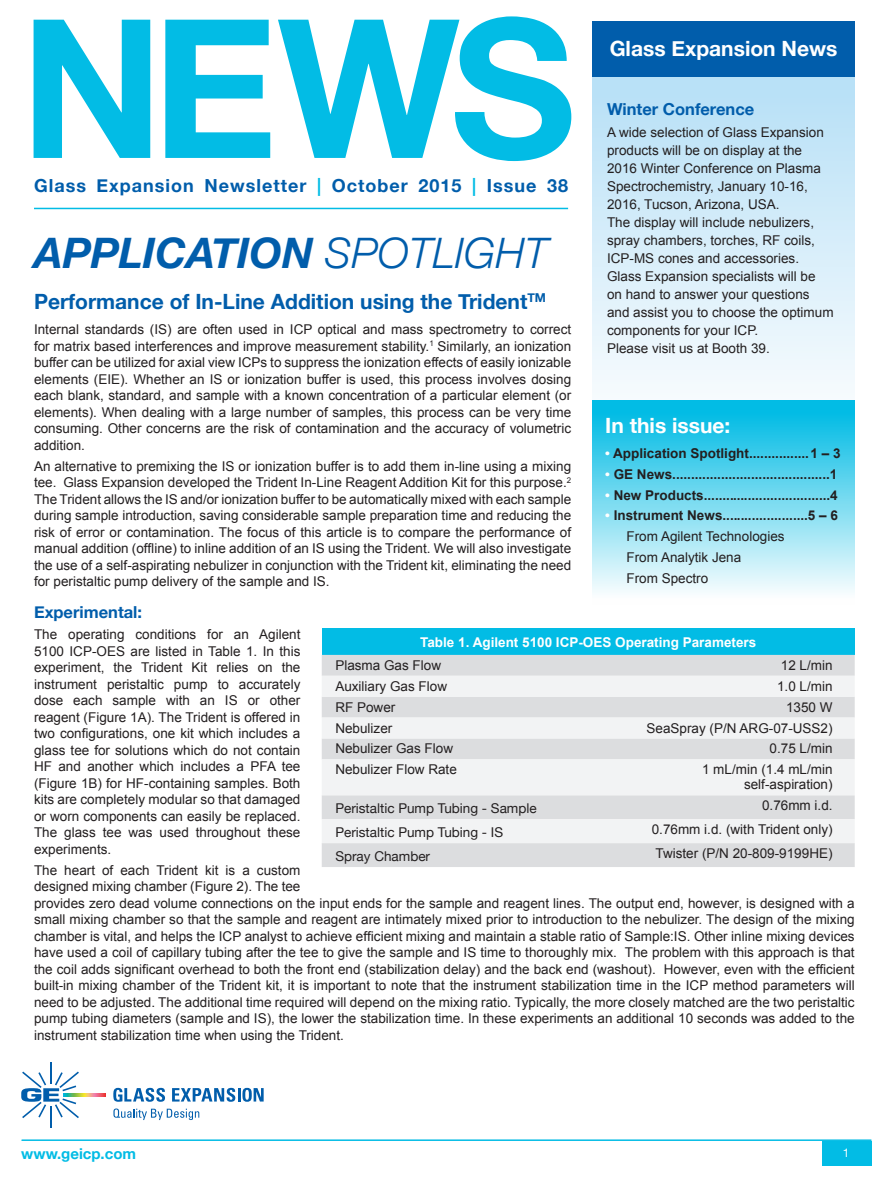
<style>
.page{position:relative;width:893px;height:1187px;background:#fff}
.page>*{position:absolute;margin:0;border:0;box-sizing:border-box;transform-origin:0 0}
.t1{font:700 193.5px "Helvetica Neue";color:#02bce5}
.t2{font:italic 700 42px "Helvetica Neue";color:#015dab}
.t3{font:700 21px "Helvetica Neue";color:#015dab}
.t4{font:700 21px "Helvetica Neue";color:#fff}
.t5{font:700 18px "Helvetica Neue";letter-spacing:.055em;color:#015dab}
.t6{font:700 16.5px "Helvetica Neue";color:#015dab}
.t7{font:700 15px "Helvetica Neue";color:#02bce5}
.t8{font:13.5px/16.5px "Arial";color:#231f20;text-align:justify}
.t9{font:700 13.5px "Arial";color:#231f20}
.t10{font:13.5px "Helvetica Neue";color:#231f20}
.t11{font:700 13.5px "Arial";color:#fff}
.t12{font:12px "Helvetica Neue";color:#fff}
.s1{color:#02bce5}
.s2{font-weight:300}
.s3{color:#fff}
.s4{font-weight:700;color:#fff}
.s5{font-weight:700}
</style>
<div class="page">
<div style="left:822px;top:1140px;width:50px;height:25px;background:#02bce5"></div>
<svg style="left:592px;top:76px;width:263px;height:314px;background:#d4ecf9"></svg>
<svg style="left:79px;top:1093px;width:27px;height:3px"></svg>
<svg style="left:113px;top:1087px;width:52px;height:14px"></svg>
<svg style="left:172px;top:1087px;width:63px;height:14px"></svg>
<hr style="left:238px;top:1087px;width:3px;height:14px;background:#015dab">
<svg style="left:242px;top:1087px;width:22px;height:14px"></svg>
<svg style="left:113px;top:1108px;width:86px;height:11px"></svg>
<svg style="left:21px;top:1062px;width:58px;height:65px"></svg>
<hr style="left:34px;top:208px;width:534px;height:1px;background:#02bce5">
<hr style="left:22px;top:1139px;width:849px;height:1px;background:#02bce5">
<div style="left:592px;top:21px;width:263px;height:55px;background:#015dab"></div>
<div style="left:592px;top:400px;width:263px;height:204px;background:linear-gradient(to bottom,#00b8e3,#fff)"></div>
<div style="left:322px;top:628px;width:533px;height:27px;background:#02bce5"></div>
<div style="left:322px;top:655px;width:533px;height:212px;background:#dcdddf"></div>
<svg style="left:322px;top:675px;width:533px;height:168px;fill:#f2f3f4"></svg>
<h1 class="t1" style="left:20px;top:-63px;width:557px">NEWS</h1>
<h3 class="t5" style="left:34px;top:171px;width:536px">Glass Expansion Newsletter <span class="s1">|</span> October 2015 <span class="s1">|</span> Issue 38</h3>
<h3 class="t4" style="left:610px;top:32px;width:229px">Glass Expansion News</h3>
<p class="t6" style="left:607px;top:96px;width:149px">Winter Conference</p>
<p class="t8" style="left:607px;top:124px;width:228px;line-height:18px;text-align:left">A wide selection of Glass Expansion products will be on display at the<br>2016 Winter Conference on Plasma<br>Spectrochemistry, January 10-16,<br>2016, Tucson, Arizona, USA.<br>The display will include nebulizers, spray chambers, torches, RF coils,<br>ICP-MS cones and accessories.<br>Glass Expansion specialists will be on hand to answer your questions and assist you to choose the optimum components for your ICP.<br>Please visit us at Booth 39.</p>
<h2 class="t2" style="left:34px;top:219px;width:516px">APPLICATION <span class="s2">SPOTLIGHT</span></h2>
<h3 class="t3" style="left:34px;top:285px;width:513px">Performance of In-Line Addition using the Trident<sup>TM</sup></h3>
<p class="t8" style="left:34px;top:321px;width:539px">Internal standards (IS) are often used in ICP optical and mass spectrometry to correct for matrix based interferences and improve measurement stability.<sup>1</sup> Similarly, an ionization buffer can be utilized for axial view ICPs to suppress the ionization effects of easily ionizable elements (EIE). Whether an IS or ionization buffer is used, this process involves dosing each blank, standard, and sample with a known concentration of a particular element (or elements). When dealing with a large number of samples, this process can be very time consuming. Other concerns are the risk of contamination and the accuracy of volumetric addition.</p>
<p class="t8" style="left:34px;top:457px;width:539px">An alternative to premixing the IS or ionization buffer is to add them in-line using a mixing tee. Glass Expansion developed the Trident In-Line Reagent Addition Kit for this purpose.<sup>2<br></sup>The Trident allows the IS and/or ionization buffer to be automatically mixed with each sample during sample introduction, saving considerable sample preparation time and reducing the risk of error or contamination. The focus of this article is to compare the performance of manual addition (offline) to inline addition of an IS using the Trident. We will also investigate the use of a self-aspirating nebulizer in conjunction with the Trident kit, eliminating the need for peristaltic pump delivery of the sample and IS.</p>
<p class="t6" style="left:34px;top:599px;width:110px">Experimental:</p>
<p class="t8" style="left:34px;top:626px;width:268px">The operating conditions for an Agilent 5100 ICP-OES are listed in Table 1. In this experiment, the Trident Kit relies on the instrument peristaltic pump to accurately dose each sample with an IS or other reagent (Figure 1A). The Trident is offered in two configurations, one kit which includes a glass tee for solutions which do not contain HF and another which includes a PFA tee (Figure 1B) for HF-containing samples. Both kits are completely modular so that damaged or worn components can easily be replaced.<br>The glass tee was used throughout these experiments.</p>
<p class="t8" style="left:34px;top:861px;width:822px;text-align:left">The heart of each Trident kit is a custom<br>designed mixing chamber (Figure 2). The tee<br>provides zero dead volume connections on the input ends for the sample and reagent lines. The output end, however, is designed with a small mixing chamber so that the sample and reagent are intimately mixed prior to introduction to the nebulizer. The design of the mixing chamber is vital, and helps the ICP analyst to achieve efficient mixing and maintain a stable ratio of Sample:IS. Other inline mixing devices have used a coil of capillary tubing after the tee to give the sample and IS time to thoroughly mix. The problem with this approach is that the coil adds significant overhead to both the front end (stabilization delay) and the back end (washout). However, even with the efficient built-in mixing chamber of the Trident kit, it is important to note that the instrument stabilization time in the ICP method parameters will need to be adjusted. The additional time required will depend on the mixing ratio. Typically, the more closely matched are the two peristaltic pump tubing diameters (sample and IS), the lower the stabilization time. In these experiments an additional 10 seconds was added to the instrument stabilization time when using the Trident.</p>
<h3 class="t4" style="left:605px;top:409px;width:127px">In this issue:</h3>
<p class="t9" style="left:605px;top:444px;width:237px"><span class="s3">•</span> Application Spotlight................1 – 3</p>
<p class="t9" style="left:605px;top:465px;width:234px"><span class="s3">•</span> GE News..........................................1</p>
<p class="t9" style="left:605px;top:486px;width:234px"><span class="s3">•</span> New Products..................................4</p>
<p class="t8" style="left:626px;top:505px;width:213px;line-height:20.7px;text-align:left;text-indent:-21px"><span class="s4">•</span> <span class="s5">Instrument News.......................5 – 6<br></span>From Agilent Technologies<br>From Analytik Jena<br>From Spectro</p>
<p class="t11" style="left:420px;top:633px;width:338px">Table 1. Agilent 5100 ICP-OES Operating Parameters</p>
<p class="t8" style="left:335px;top:657px;width:107px">Plasma Gas Flow</p>
<p class="t8" style="left:781px;top:657px;width:53px">12 L/min</p>
<p class="t8" style="left:335px;top:677px;width:113px">Auxiliary Gas Flow</p>
<p class="t8" style="left:777px;top:677px;width:57px">1.0 L/min</p>
<p class="t8" style="left:335px;top:698px;width:62px">RF Power</p>
<p class="t8" style="left:786px;top:698px;width:48px">1350 W</p>
<p class="t8" style="left:335px;top:719px;width:59px">Nebulizer</p>
<p class="t8" style="left:646px;top:719px;width:188px">SeaSpray (P/N ARG-07-USS2)</p>
<p class="t8" style="left:335px;top:740px;width:119px">Nebulizer Gas Flow</p>
<p class="t8" style="left:769px;top:740px;width:65px">0.75 L/min</p>
<p class="t8" style="left:335px;top:761px;width:123px">Nebulizer Flow Rate</p>
<p class="t8" style="left:702px;top:762px;width:132px;line-height:15px;text-align:right">1 mL/min (1.4 mL/min self-aspiration)</p>
<p class="t10" style="left:335px;top:798px;width:203px">Peristaltic Pump Tubing - Sample</p>
<p class="t8" style="left:762px;top:797px;width:72px">0.76mm i.d.</p>
<p class="t10" style="left:335px;top:822px;width:169px">Peristaltic Pump Tubing - IS</p>
<p class="t8" style="left:652px;top:821px;width:182px">0.76mm i.d. (with Trident only)</p>
<p class="t10" style="left:335px;top:846px;width:96px">Spray Chamber</p>
<p class="t8" style="left:655px;top:845px;width:179px">Twister (P/N 20-809-9199HE)</p>
<p class="t7" style="left:21px;top:1141px;width:116px">www.geicp.com</p>
<p class="t12" style="left:843px;top:1144px;width:8px">1</p>
</div>
